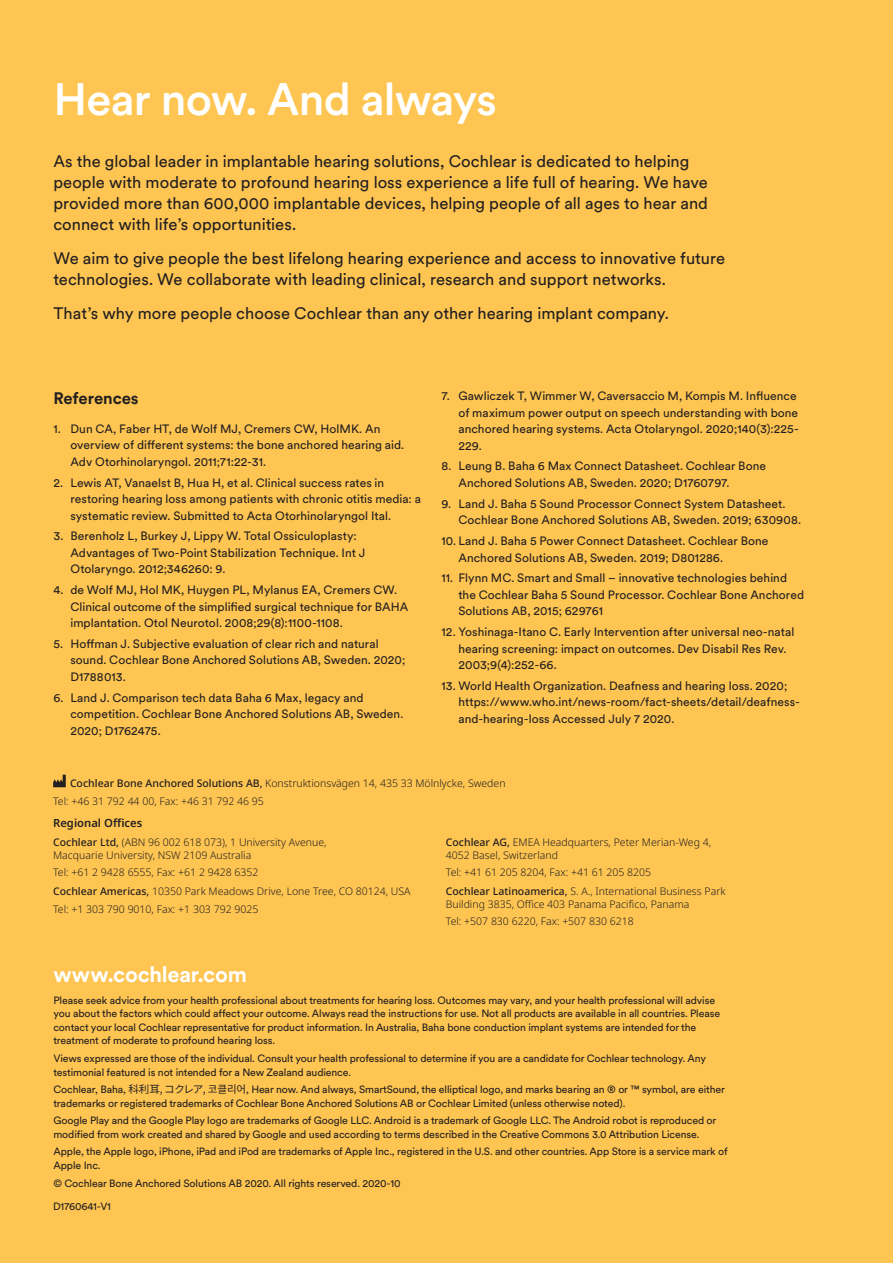
<style>
.page{position:relative;width:893px;height:1263px;background:#fec552}
.page>*{position:absolute;margin:0;border:0;box-sizing:border-box;transform-origin:0 0}
.Hear_now_and_always{font:500 45px "Circular XX";letter-spacing:-.02em;color:#fff}
.Subheading_02_-_Whit{font:700 21.75px "Circular XX";letter-spacing:-.01em;color:#fff}
.Back_-_Black_Promise{font:16.5px/21px "Circular XX";color:#231f20}
.Reference_Heading{font:700 16.5px "Circular XX";letter-spacing:-.005em;color:#231f20}
.t1{font:12px/16.5px "Circular XX";letter-spacing:.005em;color:#231f20}
.Address_heading{font:600 11.25px "Noto Sans";color:#231f20}
.DISCLAIMER{font:10.5px/13.5px "Circular XX";letter-spacing:-.01em;color:#231f20}
.Address_text_line_1{font:300 10.5px/12.8px "Noto Sans";color:#231f20}
.Address_text_line_2{font:300 10.5px "Noto Sans";color:#231f20}
.Disclamer_-_tracking{font:10.5px "Circular XX";letter-spacing:-.02em;color:#231f20}
.s1{font-weight:500}
.s2{font-family:"Noto Sans CJ Kjp"}
</style>
<div class="page">
<svg style="left:53px;top:775px;width:13px;height:12px"></svg>
<p class="Hear_now_and_always" style="left:53px;top:69px;width:445px">Hear now. And always</p>
<p class="Back_-_Black_Promise" style="left:53px;top:150px;width:656px">As the global leader in implantable hearing solutions, Cochlear is dedicated to helping people with moderate to profound hearing loss experience a life full of hearing. We have provided more than 600,000 implantable devices, helping people of all ages to hear and connect with life’s opportunities.</p>
<p class="Back_-_Black_Promise" style="left:53px;top:247px;width:673px">We aim to give people the best lifelong hearing experience and access to innovative future technologies. We collaborate with leading clinical, research and support networks.</p>
<p class="Back_-_Black_Promise" style="left:53px;top:302px;width:617px">That’s why more people choose Cochlear than any other hearing implant company.</p>
<p class="Reference_Heading" style="left:53px;top:386px;width:87px">References</p>
<p class="t1" style="left:70px;top:420px;width:335px;text-indent:-17px">1. Dun CA, Faber HT, de Wolf MJ, Cremers CW, HolMK. An overview of different systems: the bone anchored hearing aid.<br>Adv Otorhinolaryngol. 2011;71:22-31.</p>
<p class="t1" style="left:70px;top:474px;width:352px;text-indent:-17px">2. Lewis AT, Vanaelst B, Hua H, et al. Clinical success rates in restoring hearing loss among patients with chronic otitis media: a systematic review. Submitted to Acta Otorhinolaryngol Ital.</p>
<p class="t1" style="left:70px;top:527px;width:296px;text-indent:-17px">3. Berenholz L, Burkey J, Lippy W. Total Ossiculoplasty:<br>Advantages of Two-Point Stabilization Technique. Int J<br>Otolaryngo. 2012;346260: 9.</p>
<p class="t1" style="left:70px;top:581px;width:339px;text-indent:-17px">4. de Wolf MJ, Hol MK, Huygen PL, Mylanus EA, Cremers CW.<br>Clinical outcome of the simplified surgical technique for BAHA implantation. Otol Neurotol. 2008;29(8):1100-1108.</p>
<p class="t1" style="left:70px;top:635px;width:336px;text-indent:-17px">5. Hoffman J. Subjective evaluation of clear rich and natural sound. Cochlear Bone Anchored Solutions AB, Sweden. 2020;<br>D1788013.</p>
<p class="t1" style="left:70px;top:689px;width:334px;text-indent:-17px">6. Land J. Comparison tech data Baha 6 Max, legacy and competition. Cochlear Bone Anchored Solutions AB, Sweden.<br>2020; D1762475.</p>
<p class="t1" style="left:458px;top:387px;width:342px;text-indent:-17px">7. Gawliczek T, Wimmer W, Caversaccio M, Kompis M. Influence of maximum power output on speech understanding with bone anchored hearing systems. Acta Otolaryngol. 2020;140(3):225- 229.</p>
<p class="t1" style="left:458px;top:457px;width:309px;text-indent:-17px">8. Leung B. Baha 6 Max Connect Datasheet. Cochlear Bone<br>Anchored Solutions AB, Sweden. 2020; D1760797.</p>
<p class="t1" style="left:458px;top:495px;width:344px;text-indent:-17px">9. Land J. Baha 5 Sound Processor Connect System Datasheet.<br>Cochlear Bone Anchored Solutions AB, Sweden. 2019; 630908.</p>
<p class="t1" style="left:458px;top:532px;width:312px;text-indent:-17px">10. Land J. Baha 5 Power Connect Datasheet. Cochlear Bone<br>Anchored Solutions AB, Sweden. 2019; D801286.</p>
<p class="t1" style="left:458px;top:569px;width:347px;text-indent:-17px">11. Flynn MC. Smart and Small – innovative technologies behind the Cochlear Baha 5 Sound Processor. Cochlear Bone Anchored<br>Solutions AB, 2015; 629761</p>
<p class="t1" style="left:458px;top:623px;width:337px;text-indent:-17px">12. Yoshinaga-Itano C. Early Intervention after universal neo-natal hearing screening: impact on outcomes. Dev Disabil Res Rev.<br>2003;9(4):252-66.</p>
<p class="t1" style="left:458px;top:677px;width:343px;text-indent:-17px">13. World Health Organization. Deafness and hearing loss. 2020; https://www.who.int/news-room/fact-sheets/detail/deafness&shy;and-hearing-loss Accessed July 7 2020.</p>
<p class="Address_text_line_1" style="left:70px;top:777px;width:437px"><span class="s1">Cochlear Bone Anchored Solutions AB,</span> Konstruktionsvägen 14, 435 33 Mölnlycke, Sweden</p>
<p class="Address_text_line_2" style="left:53px;top:793px;width:212px">Tel: +46 31 792 44 00, Fax: +46 31 792 46 95</p>
<p class="Address_heading" style="left:53px;top:815px;width:91px">Regional Offices</p>
<p class="Address_text_line_1" style="left:53px;top:836px;width:275px"><span class="s1">Cochlear Ltd,</span> (ABN 96 002 618 073), 1 University Avenue,<br>Macquarie University, NSW 2109 Australia</p>
<p class="Address_text_line_2" style="left:53px;top:865px;width:207px">Tel: +61 2 9428 6555, Fax: +61 2 9428 6352</p>
<p class="Address_text_line_1" style="left:53px;top:885px;width:359px"><span class="s1">Cochlear Americas,</span> 10350 Park Meadows Drive, Lone Tree, CO 80124, USA</p>
<p class="Address_text_line_2" style="left:53px;top:901px;width:207px">Tel: +1 303 790 9010, Fax: +1 303 792 9025</p>
<p class="Address_text_line_1" style="left:446px;top:836px;width:267px"><span class="s1">Cochlear AG,</span> EMEA Headquarters, Peter Merian-Weg 4,<br>4052 Basel, Switzerland</p>
<p class="Address_text_line_2" style="left:446px;top:865px;width:207px">Tel: +41 61 205 8204, Fax: +41 61 205 8205</p>
<p class="Address_text_line_1" style="left:446px;top:885px;width:281px"><span class="s1">Cochlear Latinoamerica,</span> S. A., International Business Park<br>Building 3835, Office 403 Panama Pacifico, Panama</p>
<p class="Address_text_line_2" style="left:446px;top:914px;width:189px">Tel: +507 830 6220, Fax: +507 830 6218</p>
<p class="Subheading_02_-_Whit" style="left:53px;top:959px;width:195px">www.cochlear.com</p>
<p class="DISCLAIMER" style="left:53px;top:993px;width:668px">Please seek advice from your health professional about treatments for hearing loss. Outcomes may vary, and your health professional will advise you about the factors which could affect your outcome. Always read the instructions for use. Not all products are available in all countries. Please contact your local Cochlear representative for product information. In Australia, Baha bone conduction implant systems are intended for the treatment of moderate to profound hearing loss.</p>
<p class="DISCLAIMER" style="left:53px;top:1051px;width:654px">Views expressed are those of the individual. Consult your health professional to determine if you are a candidate for Cochlear technology. Any testimonial featured is not intended for a New Zealand audience.</p>
<p class="DISCLAIMER" style="left:53px;top:1082px;width:673px">Cochlear, Baha, <span class="s2">科利耳, コクレア, 코클리어</span>, Hear now. And always, SmartSound, the elliptical logo, and marks bearing an ® or ™ symbol, are either trademarks or registered trademarks of Cochlear Bone Anchored Solutions AB or Cochlear Limited (unless otherwise noted).</p>
<p class="DISCLAIMER" style="left:53px;top:1113px;width:664px">Google Play and the Google Play logo are trademarks of Google LLC. Android is a trademark of Google LLC. The Android robot is reproduced or modified from work created and shared by Google and used according to terms described in the Creative Commons 3.0 Attribution License.</p>
<p class="DISCLAIMER" style="left:53px;top:1144px;width:676px">Apple, the Apple logo, iPhone, iPad and iPod are trademarks of Apple Inc., registered in the U.S. and other countries. App Store is a service mark of<br>Apple Inc.</p>
<p class="DISCLAIMER" style="left:53px;top:1176px;width:349px">© Cochlear Bone Anchored Solutions AB 2020. All rights reserved. 2020-10</p>
<p class="Disclamer_-_tracking" style="left:53px;top:1199px;width:59px">D1760641-V1</p>
</div>
